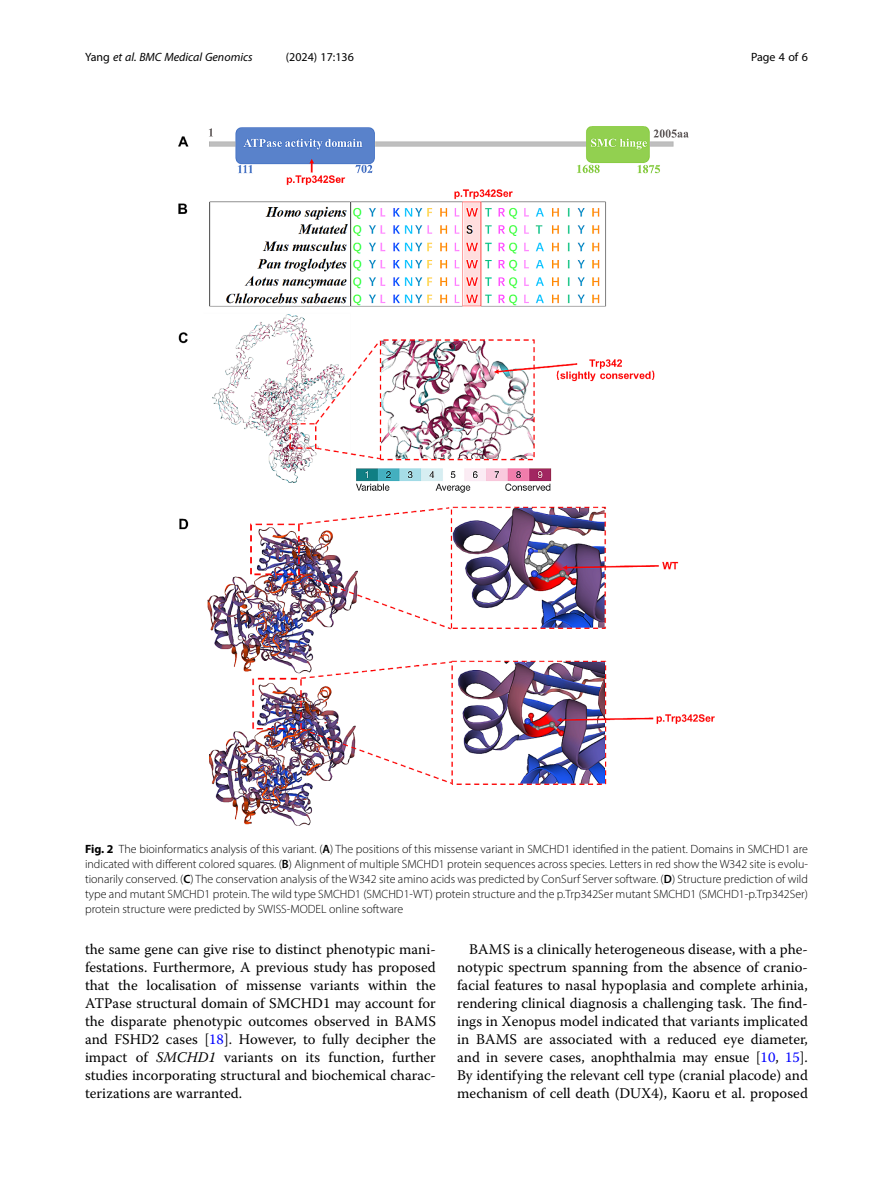
<style>
.page{position:relative;width:893px;height:1191px;background:#fff}
.page>*{position:absolute;margin:0;border:0;box-sizing:border-box;transform-origin:0 0}
.Body_Text_Indent{font:14.7px/18px "Warnock Pro";color:#000;text-align:justify}
.Figure_Caption{font:300 12px/15px "Myriad Pro";color:#000;text-align:justify}
.t1{font:italic 12px "Myriad Pro";color:#000}
.t2{font:12px "Myriad Pro";color:#000}
.s1{font-style:normal}
.s2{font-weight:700}
.s3{font-weight:600}
.s4{color:#00f}
.s5{font-style:italic}
</style>
<div class="page">
<img style="left:178px;top:126px;width:536px;height:699px">
<p class="t1" style="left:85px;top:50px;width:169px"><span class="s1">Yang</span> et al. BMC Medical Genomics</p>
<p class="t2" style="left:286px;top:50px;width:70px">(2024) 17:136</p>
<p class="t2" style="left:751px;top:50px;width:58px">Page 4 of 6</p>
<p class="Figure_Caption" style="left:85px;top:841px;width:724px"><span class="s2">Fig. 2</span> The bioinformatics analysis of this variant. (<span class="s3">A</span>) The positions of this missense variant in SMCHD1 identified in the patient. Domains in SMCHD1 are indicated with different colored squares. (<span class="s3">B</span>) Alignment of multiple SMCHD1 protein sequences across species. Letters in red show the W342 site is evolu&shy;tionarily conserved. (<span class="s3">C</span>) The conservation analysis of the W342 site amino acids was predicted by ConSurf Server software. (<span class="s3">D</span>) Structure prediction of wild type and mutant SMCHD1 protein. The wild type SMCHD1 (SMCHD1-WT) protein structure and the p.Trp342Ser mutant SMCHD1 (SMCHD1-p.Trp342Ser) protein structure were predicted by SWISS-MODEL online software</p>
<p class="Body_Text_Indent" style="left:85px;top:940px;width:352px">the same gene can give rise to distinct phenotypic mani&shy;festations. Furthermore, A previous study has proposed that the localisation of missense variants within the ATPase structural domain of SMCHD1 may account for the disparate phenotypic outcomes observed in BAMS and FSHD2 cases [<span class="s4">18</span>]. However, to fully decipher the impact of <span class="s5">SMCHD1</span> variants on its function, further studies incorporating structural and biochemical charac&shy;terizations are warranted.</p>
<p class="Body_Text_Indent" style="left:457px;top:940px;width:352px;text-indent:12px">BAMS is a clinically heterogeneous disease, with a phe&shy;notypic spectrum spanning from the absence of cranio&shy;facial features to nasal hypoplasia and complete arhinia, rendering clinical diagnosis a challenging task. The find&shy;ings in Xenopus model indicated that variants implicated in BAMS are associated with a reduced eye diameter, and in severe cases, anophthalmia may ensue [<span class="s4">10</span>, <span class="s4">15</span>].<br>By identifying the relevant cell type (cranial placode) and mechanism of cell death (DUX4), Kaoru et al. proposed</p>
</div>
